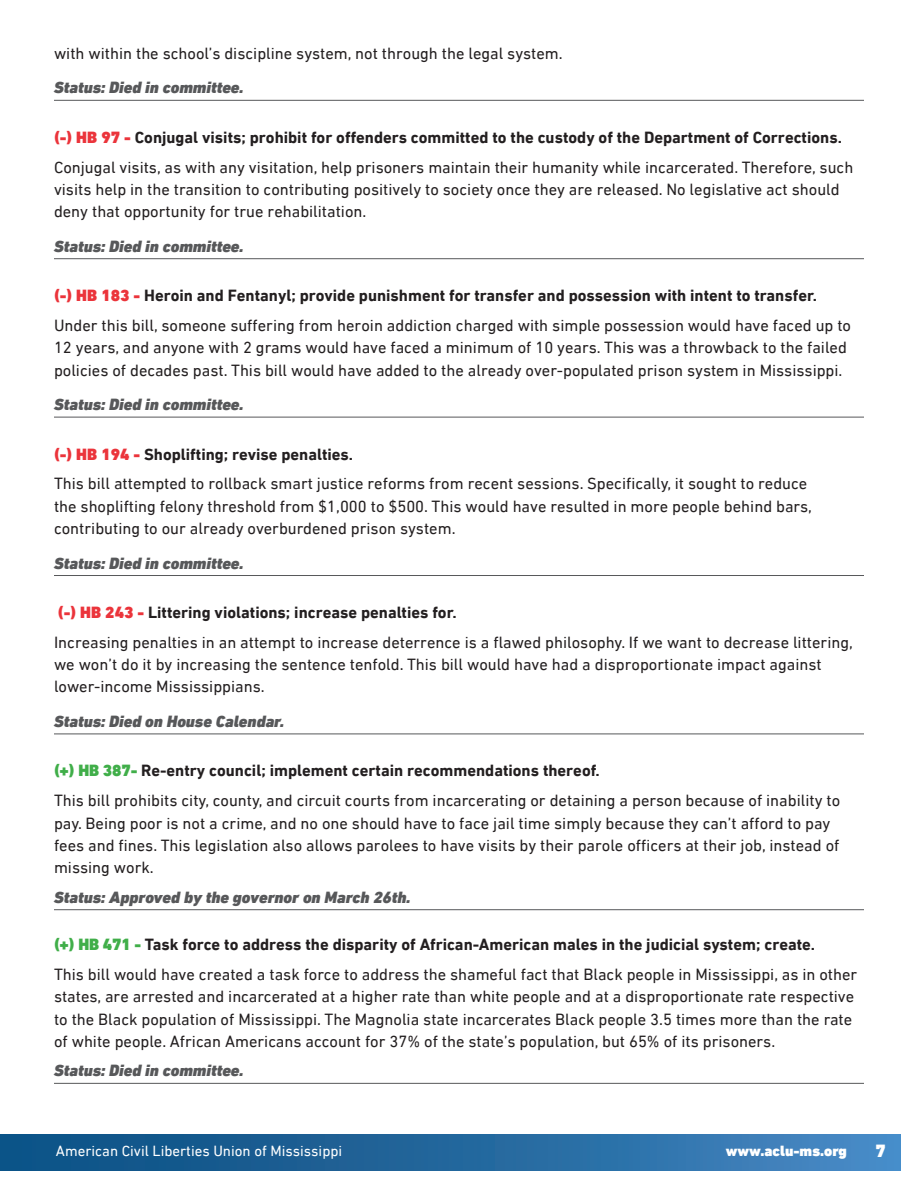
<style>
.page{position:relative;width:918px;height:1188px;background:#fff}
.page>*{position:absolute;margin:0;border:0;box-sizing:border-box;transform-origin:0 0}
.t1{font:900 18px "DIN Next LT Pro";color:#fff}
.t2{font:16.5px/22.4px "DIN Next LT Pro";color:#231f20}
.t3{font:700 16.5px "DIN Next LT Pro";color:#231f20}
.Bill_Status{font:italic 900 16.5px "DIN Next LT Pro";color:#57585a}
.t4{font:15px "DIN Next LT Pro";color:#fff}
.t5{font:900 15px "DIN Next LT Pro";color:#fff}
.s1{font-weight:900;color:#eb343b}
.s2{font-weight:900;color:#40ae49}
</style>
<div class="page">
<div style="left:0;top:1134px;width:900px;height:37px;background:linear-gradient(to right,#074d7f,#4587c2)"></div>
<hr style="left:54px;top:100px;width:810px;height:1px;background:#57585a">
<hr style="left:54px;top:258px;width:810px;height:1px;background:#57585a">
<hr style="left:54px;top:417px;width:810px;height:1px;background:#57585a">
<hr style="left:54px;top:575px;width:810px;height:1px;background:#57585a">
<hr style="left:54px;top:734px;width:810px;height:1px;background:#57585a">
<hr style="left:54px;top:909px;width:810px;height:1px;background:#57585a">
<hr style="left:54px;top:1083px;width:810px;height:1px;background:#57585a">
<p class="t2" style="left:54px;top:42px;width:508px">with within the school’s discipline system, not through the legal system.</p>
<p class="Bill_Status" style="left:54px;top:78px;width:191px">Status: Died in committee.</p>
<p class="t3" style="left:54px;top:127px;width:789px"><span class="s1">(-) HB 97 -</span> Conjugal visits; prohibit for offenders committed to the custody of the Department of Corrections.</p>
<p class="t2" style="left:54px;top:156px;width:801px">Conjugal visits, as with any visitation, help prisoners maintain their humanity while incarcerated. Therefore, such visits help in the transition to contributing positively to society once they are released. No legislative act should deny that opportunity for true rehabilitation.</p>
<p class="Bill_Status" style="left:54px;top:236px;width:191px">Status: Died in committee.</p>
<p class="t3" style="left:54px;top:286px;width:765px"><span class="s1">(-) HB 183 -</span> Heroin and Fentanyl; provide punishment for transfer and possession with intent to transfer.</p>
<p class="t2" style="left:54px;top:314px;width:799px">Under this bill, someone suffering from heroin addiction charged with simple possession would have faced up to<br>12 years, and anyone with 2 grams would have faced a minimum of 10 years. This was a throwback to the failed policies of decades past. This bill would have added to the already over-populated prison system in Mississippi.</p>
<p class="Bill_Status" style="left:54px;top:395px;width:191px">Status: Died in committee.</p>
<p class="t3" style="left:54px;top:444px;width:301px"><span class="s1">(-) HB 194 -</span> Shoplifting; revise penalties.</p>
<p class="t2" style="left:54px;top:472px;width:760px">This bill attempted to rollback smart justice reforms from recent sessions. Specifically, it sought to reduce the shoplifting felony threshold from $1,000 to $500. This would have resulted in more people behind bars, contributing to our already overburdened prison system.</p>
<p class="Bill_Status" style="left:54px;top:553px;width:191px">Status: Died in committee.</p>
<p class="t3" style="left:58px;top:603px;width:400px"><span class="s1">(-) HB 243 -</span> Littering violations; increase penalties for.</p>
<p class="t2" style="left:54px;top:631px;width:800px">Increasing penalties in an attempt to increase deterrence is a flawed philosophy. If we want to decrease littering, we won’t do it by increasing the sentence tenfold. This bill would have had a disproportionate impact against lower-income Mississippians.</p>
<p class="Bill_Status" style="left:54px;top:712px;width:232px">Status: Died on House Calendar.</p>
<p class="t3" style="left:54px;top:761px;width:547px"><span class="s2">(+) HB 387-</span> Re-entry council; implement certain recommendations thereof.</p>
<p class="t2" style="left:54px;top:789px;width:788px">This bill prohibits city, county, and circuit courts from incarcerating or detaining a person because of inability to pay. Being poor is not a crime, and no one should have to face jail time simply because they can’t afford to pay fees and fines. This legislation also allows parolees to have visits by their parole officers at their job, instead of missing work.</p>
<p class="Bill_Status" style="left:54px;top:887px;width:358px">Status: Approved by the governor on March 26th.</p>
<p class="t3" style="left:54px;top:935px;width:763px"><span class="s2">(+) HB 471 -</span> Task force to address the disparity of African-American males in the judicial system; create.</p>
<p class="t2" style="left:54px;top:963px;width:805px">This bill would have created a task force to address the shameful fact that Black people in Mississippi, as in other states, are arrested and incarcerated at a higher rate than white people and at a disproportionate rate respective to the Black population of Mississippi. The Magnolia state incarcerates Black people 3.5 times more than the rate of white people. African Americans account for 37% of the state’s population, but 65% of its prisoners.</p>
<p class="Bill_Status" style="left:54px;top:1061px;width:191px">Status: Died in committee.</p>
<p class="t4" style="left:56px;top:1142px;width:288px">American Civil Liberties Union of Mississippi</p>
<p class="t5" style="left:726px;top:1142px;width:123px">www.aclu-ms.org</p>
<p class="t1" style="left:876px;top:1140px;width:12px">7</p>
</div>
